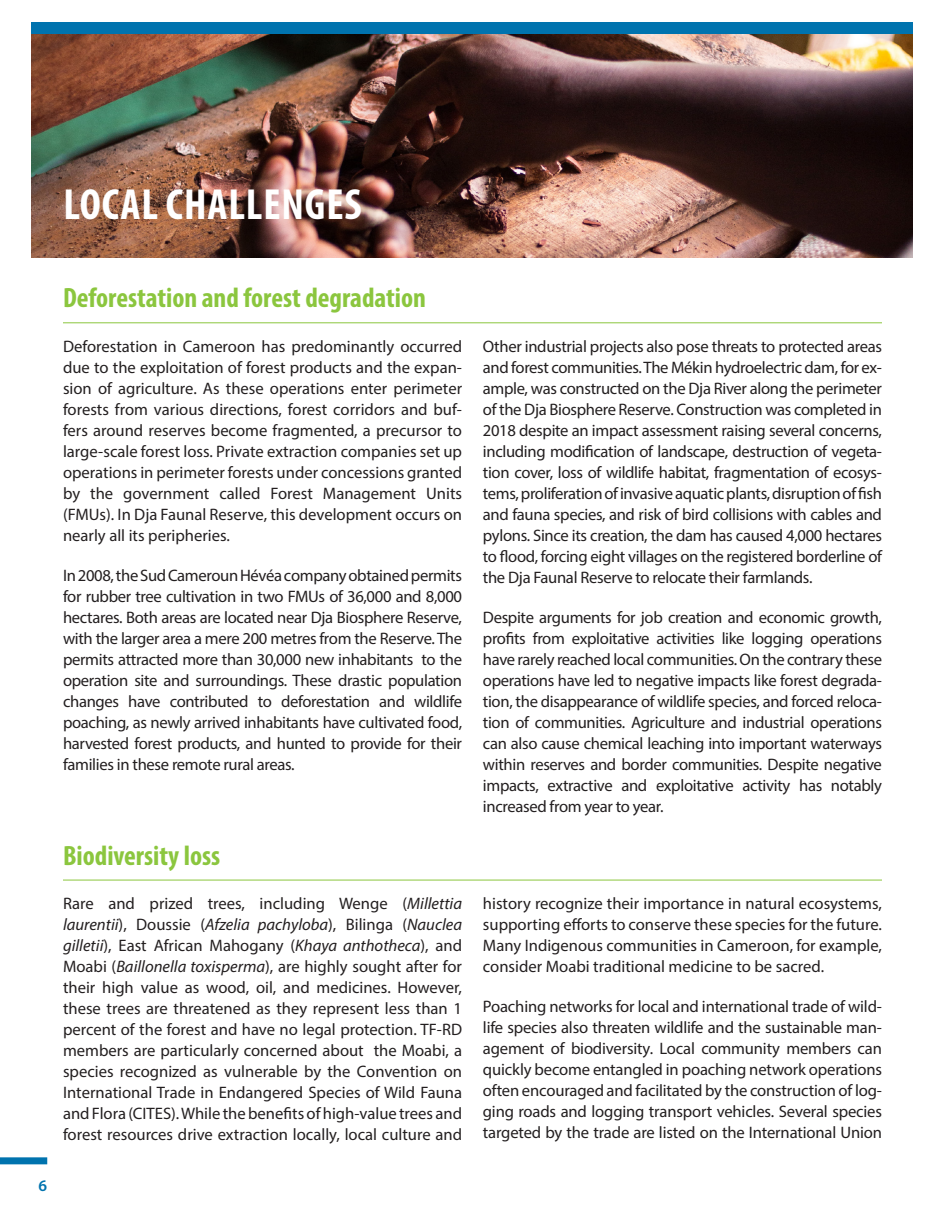
<style>
.page{position:relative;width:945px;height:1229px;background:#fff}
.page>*{position:absolute;margin:0;border:0;box-sizing:border-box;transform-origin:0 0}
.Heading{font:700 condensed 43.75px "Myriad Pro";letter-spacing:.02em;color:#fff}
.Subheading{font:700 condensed 28px "Myriad Pro";color:#8bc63e}
.Body_Text{font:16.62px/21px "Myriad Pro";letter-spacing:-.01em;color:#231f20;text-align:justify}
.t1{font:600 16.1px "Myriad Pro";color:#0073ae}
.s1{font-style:italic}
</style>
<div class="page">
<div style="left:0;top:1157px;width:47px;height:7px;background:#0073ae"></div>
<div style="left:32px;top:23px;width:882px;height:12px;background:#0073ae"></div>
<img style="left:32px;top:35px;width:881px;height:223px">
<hr style="left:63px;top:322px;width:819px;height:1px;background:#8bc63e">
<hr style="left:63px;top:879px;width:819px;height:1px;background:#8bc63e">
<p class="Heading" style="left:63px;top:177px;width:300px">LOCAL CHALLENGES</p>
<p class="t1" style="left:39px;top:1175px;width:10px">6</p>
<p class="Subheading" style="left:63px;top:281px;width:365px">Deforestation and forest degradation</p>
<p class="Body_Text" style="left:63px;top:336px;width:401px">Deforestation in Cameroon has predominantly occurred due to the exploitation of forest products and the expan&shy;sion of agriculture. As these operations enter perimeter forests from various directions, forest corridors and buf&shy;fers around reserves become fragmented, a precursor to large-scale forest loss. Private extraction companies set up operations in perimeter forests under concessions granted by the government called Forest Management Units (FMUs). In Dja Faunal Reserve, this development occurs on nearly all its peripheries.</p>
<p class="Body_Text" style="left:63px;top:565px;width:401px">In 2008, the Sud Cameroun Hévéa company obtained permits for rubber tree cultivation in two FMUs of 36,000 and 8,000 hectares. Both areas are located near Dja Biosphere Reserve, with the larger area a mere 200 metres from the Reserve. The permits attracted more than 30,000 new inhabitants to the operation site and surroundings. These drastic population changes have contributed to deforestation and wildlife poaching, as newly arrived inhabitants have cultivated food, harvested forest products, and hunted to provide for their families in these remote rural areas.</p>
<p class="Body_Text" style="left:483px;top:336px;width:401px">Other industrial projects also pose threats to protected areas and forest communities. The Mékin hydroelectric dam, for ex&shy;ample, was constructed on the Dja River along the perimeter of the Dja Biosphere Reserve. Construction was completed in 2018 despite an impact assessment raising several concerns, including modification of landscape, destruction of vegeta&shy;tion cover, loss of wildlife habitat, fragmentation of ecosys&shy;tems, proliferation of invasive aquatic plants, disruption of fish and fauna species, and risk of bird collisions with cables and pylons. Since its creation, the dam has caused 4,000 hectares to flood, forcing eight villages on the registered borderline of the Dja Faunal Reserve to relocate their farmlands.</p>
<p class="Body_Text" style="left:483px;top:607px;width:401px">Despite arguments for job creation and economic growth, profits from exploitative activities like logging operations have rarely reached local communities. On the contrary these operations have led to negative impacts like forest degrada&shy;tion, the disappearance of wildlife species, and forced reloca&shy;tion of communities. Agriculture and industrial operations can also cause chemical leaching into important waterways within reserves and border communities. Despite negative impacts, extractive and exploitative activity has notably increased from year to year.</p>
<p class="Subheading" style="left:63px;top:838px;width:159px">Biodiversity loss</p>
<p class="Body_Text" style="left:63px;top:893px;width:401px">Rare and prized trees, including Wenge (<span class="s1">Millettia laurentii</span>), Doussie (<span class="s1">Afzelia pachyloba</span>), Bilinga (<span class="s1">Nauclea gilletii</span>), East African Mahogany (<span class="s1">Khaya anthotheca</span>), and Moabi (<span class="s1">Baillonella toxisperma</span>), are highly sought after for their high value as wood, oil, and medicines. However, these trees are threatened as they represent less than 1 percent of the forest and have no legal protection. TF-RD members are particularly concerned about the Moabi, a species recognized as vulnerable by the Convention on International Trade in Endangered Species of Wild Fauna and Flora (CITES). While the benefits of high-value trees and forest resources drive extraction locally, local culture and</p>
<p class="Body_Text" style="left:483px;top:893px;width:401px">history recognize their importance in natural ecosystems, supporting efforts to conserve these species for the future.<br>Many Indigenous communities in Cameroon, for example, consider Moabi traditional medicine to be sacred.</p>
<p class="Body_Text" style="left:483px;top:996px;width:401px">Poaching networks for local and international trade of wild&shy;life species also threaten wildlife and the sustainable man&shy;agement of biodiversity. Local community members can quickly become entangled in poaching network operations often encouraged and facilitated by the construction of log&shy;ging roads and logging transport vehicles. Several species targeted by the trade are listed on the International Union</p>
</div>
